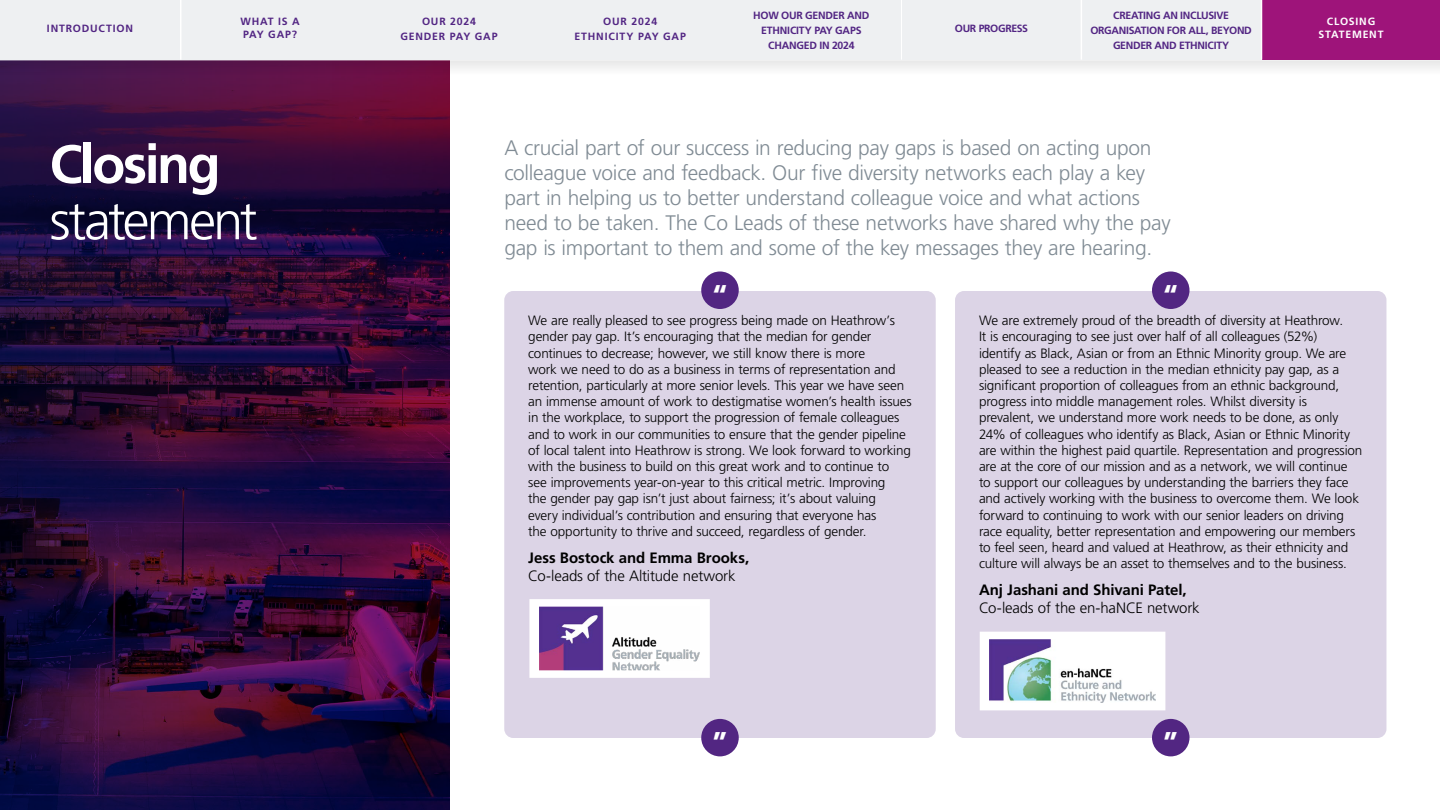
<style>
.page{position:relative;width:1440px;height:810px;background:#fff}
.page>*{position:absolute;margin:0;border:0;box-sizing:border-box;transform-origin:0 0}
.Large_title{font:300 54px/56.2px "Frutiger LT Pro";letter-spacing:-.055em;color:#fff}
.Intro_copy{font:700 30px "Frutiger LT Pro";color:#fff}
.t1{font:300 21px/25.2px "Frutiger LT Pro";letter-spacing:-.015em;color:#808b94}
.t2{font:300 15px/18px "Frutiger LT Pro";letter-spacing:-.015em;color:#000}
.Intro_copy-2{font:300 13.5px/16.2px "Frutiger LT Pro";letter-spacing:-.01em;color:#000}
.Large_title-2{font:700 10.5px/15px "Frutiger LT Pro";letter-spacing:-.02em;color:#522583;text-align:center}
.Large_title-3{font:700 10.5px "Frutiger LT Pro";letter-spacing:.08em;color:#522583}
.Large_title-4{font:700 10.5px/15px "Frutiger LT Pro";letter-spacing:.075em;color:#522583;text-align:center}
.t3{font:700 10.5px/12.6px "Frutiger LT Pro";letter-spacing:.075em;color:#fff;text-align:center}
.s1{font-weight:700}
</style>
<div class="page">
<svg style="left:0;top:84px;width:450px;height:726px;background:#2b0a37"></svg>
<div style="left:504px;top:291px;width:432px;height:447px;background:#dcd4e6;border-radius:9px"></div>
<div style="left:955px;top:291px;width:431px;height:447px;background:#dcd4e6;border-radius:9px"></div>
<div style="left:701px;top:272px;width:38px;height:37px;background:#522682;border-radius:50%"></div>
<div style="left:1152px;top:272px;width:38px;height:37px;background:#522682;border-radius:50%"></div>
<div style="left:701px;top:719px;width:38px;height:37px;background:#522682;border-radius:50%"></div>
<div style="left:1152px;top:719px;width:38px;height:37px;background:#522682;border-radius:50%"></div>
<svg style="left:529px;top:599px;width:181px;height:79px;background:#cec2da"></svg>
<svg style="left:979px;top:631px;width:187px;height:80px;background:#d5d8e2"></svg>
<svg style="left:0;top:60px;width:1440px;height:24px"></svg>
<div style="left:181px;top:0;width:180px;height:59px;background:#eef0f2"></div>
<div style="left:1261px;top:0;width:179px;height:59px;background:#9e147a"></div>
<div style="left:901px;top:0;width:180px;height:59px;background:#eef0f2"></div>
<div style="left:1081px;top:0;width:180px;height:59px;background:#eef0f2"></div>
<div style="left:0;top:0;width:180px;height:59px;background:#eef0f2"></div>
<hr style="left:180px;top:0;width:2px;height:60px;background:#fff">
<hr style="left:901px;top:0;width:1px;height:60px;background:#fff">
<hr style="left:1081px;top:0;width:1px;height:60px;background:#fff">
<hr style="left:360px;top:0;width:2px;height:60px;background:#fff">
<hr style="left:1261px;top:0;width:1px;height:60px;background:#fff">
<div style="left:361px;top:0;width:180px;height:59px;background:#eef0f2"></div>
<div style="left:541px;top:0;width:180px;height:59px;background:#eef0f2"></div>
<div style="left:721px;top:0;width:180px;height:59px;background:#eef0f2"></div>
<p class="Large_title-3" style="left:47px;top:23px;width:88px">INTRODUCTION</p>
<p class="Large_title-4" style="left:400px;top:14px;width:99px">OUR 2024<br>GENDER PAY GAP</p>
<p class="Large_title-2" style="left:603px;top:14px;width:55px">OUR 2024</p>
<p class="Large_title-2" style="left:240px;top:14px;width:61px">WHAT IS A</p>
<p class="Large_title-2" style="left:243px;top:26px;width:55px">PAY GAP?</p>
<p class="Large_title-3" style="left:575px;top:30px;width:113px">ETHNICITY PAY GAP</p>
<p class="Large_title-2" style="left:753px;top:8px;width:118px">HOW OUR GENDER AND<br>ETHNICITY PAY GAPS<br>CHANGED IN 2024</p>
<p class="Large_title-2" style="left:955px;top:21px;width:75px">OUR PROGRESS</p>
<p class="Large_title-2" style="left:1090px;top:8px;width:163px">CREATING AN INCLUSIVE<br>ORGANISATION FOR ALL, BEYOND<br>GENDER AND ETHNICITY</p>
<p class="Large_title" style="left:50px;top:137px;width:210px"><span class="s1">Closing </span>statement</p>
<p class="t1" style="left:504px;top:135px;width:668px">A crucial part of our success in reducing pay gaps is based on acting upon colleague voice and feedback. Our five diversity networks each play a key part in helping us to better understand colleague voice and what actions need to be taken. The Co Leads of these networks have shared why the pay gap is important to them and some of the key messages they are hearing.</p>
<p class="Intro_copy" style="left:713px;top:277px;width:16px">“</p>
<p class="Intro_copy" style="left:1164px;top:277px;width:16px">“</p>
<p class="t3" style="left:1319px;top:15px;width:67px">CLOSING<br>STATEMENT</p>
<p class="Intro_copy-2" style="left:528px;top:312px;width:385px">We are really pleased to see progress being made on Heathrow’s gender pay gap. It’s encouraging that the median for gender continues to decrease; however, we still know there is more<br>work we need to do as a business in terms of representation and retention, particularly at more senior levels. This year we have seen an immense amount of work to destigmatise women’s health issues in the workplace, to support the progression of female colleagues and to work in our communities to ensure that the gender pipeline of local talent into Heathrow is strong. We look forward to working with the business to build on this great work and to continue to<br>see improvements year-on-year to this critical metric. Improving<br>the gender pay gap isn’t just about fairness; it’s about valuing<br>every individual’s contribution and ensuring that everyone has<br>the opportunity to thrive and succeed, regardless of gender.</p>
<p class="t2" style="left:528px;top:549px;width:222px"><span class="s1">Jess Bostock and Emma Brooks,<br></span>Co-leads of the Altitude network</p>
<p class="Intro_copy-2" style="left:979px;top:312px;width:385px">We are extremely proud of the breadth of diversity at Heathrow.<br>It is encouraging to see just over half of all colleagues (52%) identify as Black, Asian or from an Ethnic Minority group. We are pleased to see a reduction in the median ethnicity pay gap, as a significant proportion of colleagues from an ethnic background, progress into middle management roles. Whilst diversity is prevalent, we understand more work needs to be done, as only 24% of colleagues who identify as Black, Asian or Ethnic Minority are within the highest paid quartile. Representation and progression are at the core of our mission and as a network, we will continue to support our colleagues by understanding the barriers they face and actively working with the business to overcome them. We look forward to continuing to work with our senior leaders on driving race equality, better representation and empowering our members to feel seen, heard and valued at Heathrow, as their ethnicity and culture will always be an asset to themselves and to the business.</p>
<p class="t2" style="left:979px;top:581px;width:222px"><span class="s1">Anj Jashani and Shivani Patel,<br></span>Co-leads of the en-haNCE network</p>
<p class="Intro_copy" style="left:713px;top:725px;width:16px">”</p>
<p class="Intro_copy" style="left:1164px;top:725px;width:16px">”</p>
</div>
